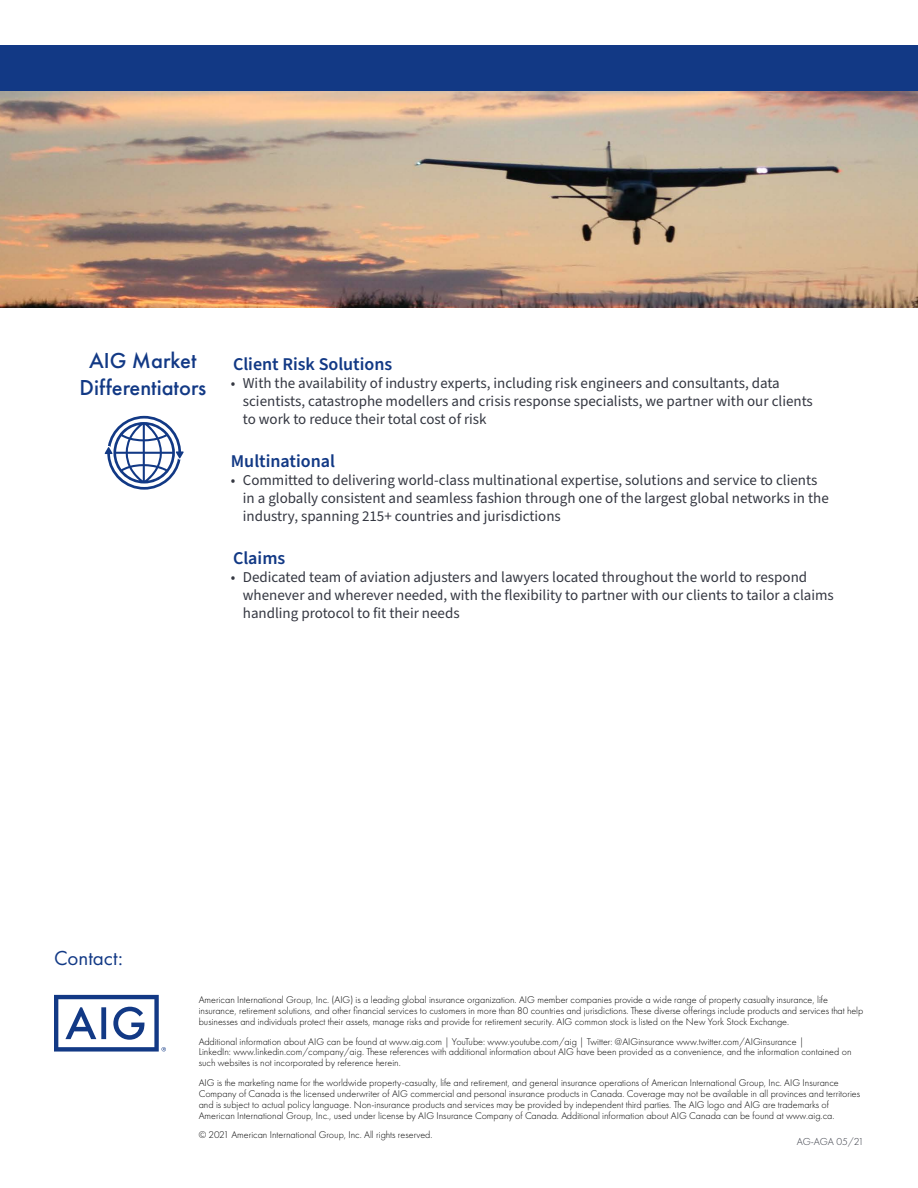
<style>
.page{position:relative;width:918px;height:1188px;background:#fff}
.page>*{position:absolute;margin:0;border:0;box-sizing:border-box;transform-origin:0 0}
.t1{font:500 22.5px/27px "Futura PT";color:#123985;text-align:center}
.t2{font:21px "Futura PT";color:#123985}
.t3{font:600 18px "Source Sans Pro";color:#123985}
.t4{font:15px/18px "Source Sans Pro";color:#343741}
.t5{font:300 10.5px "Futura PT";letter-spacing:-.02em;color:#343741}
.t6{font:300 10.2px/10.8px "Futura PT";color:#000}
</style>
<div class="page">
<img style="left:0;top:90px;width:918px;height:218px">
<div style="left:0;top:45px;width:918px;height:45px;background:#123985"></div>
<svg style="left:105px;top:416px;width:79px;height:74px"></svg>
<svg style="left:54px;top:995px;width:112px;height:57px"></svg>
<h1 class="t1" style="left:80px;top:347px;width:128px">AIG Market<br>Differentiators</h1>
<h3 class="t3" style="left:233px;top:352px;width:161px">Client Risk Solutions</h3>
<h3 class="t4" style="left:243px;top:374px;width:572px;text-indent:-12px">• With the availability of industry experts, including risk engineers and consultants, data scientists, catastrophe modellers and crisis response specialists, we partner with our clients to work to reduce their total cost of risk</h3>
<h3 class="t3" style="left:231px;top:449px;width:106px">Multinational</h3>
<p class="t4" style="left:243px;top:471px;width:587px;text-indent:-12px">• Committed to delivering world-class multinational expertise, solutions and service to clients in a globally consistent and seamless fashion through one of the largest global networks in the industry, spanning 215+ countries and jurisdictions</p>
<h3 class="t3" style="left:233px;top:546px;width:54px">Claims</h3>
<h3 class="t4" style="left:243px;top:568px;width:593px;text-indent:-12px">• Dedicated team of aviation adjusters and lawyers located throughout the world to respond whenever and wherever needed, with the flexibility to partner with our clients to tailor a claims handling protocol to fit their needs</h3>
<h2 class="t2" style="left:54px;top:945px;width:70px">Contact:</h2>
<p class="t6" style="left:199px;top:994px;width:666px">American International Group, Inc. (AIG) is a leading global insurance organization. AIG member companies provide a wide range of property casualty insurance, life insurance, retirement solutions, and other financial services to customers in more than 80 countries and jurisdictions. These diverse offerings include products and services that help businesses and individuals protect their assets, manage risks and provide for retirement security. AIG common stock is listed on the New York Stock Exchange.</p>
<p class="t6" style="left:199px;top:1036px;width:654px">Additional information about AIG can be found at www.aig.com | YouTube: www.youtube.com/aig | Twitter: @AIGinsurance www.twitter.com/AIGinsurance |<br>LinkedIn: www.linkedin.com/company/aig. These references with additional information about AIG have been provided as a convenience, and the information contained on such websites is not incorporated by reference herein.</p>
<p class="t6" style="left:199px;top:1077px;width:663px">AIG is the marketing name for the worldwide property-casualty, life and retirement, and general insurance operations of American International Group, Inc. AIG Insurance Company of Canada is the licensed underwriter of AIG commercial and personal insurance products in Canada. Coverage may not be available in all provinces and territories and is subject to actual policy language. Non-insurance products and services may be provided by independent third parties. The AIG logo and AIG are trademarks of American International Group, Inc., used under license by AIG Insurance Company of Canada. Additional information about AIG Canada can be found at www.aig.ca.</p>
<p class="t6" style="left:199px;top:1130px;width:235px">© 2021 American International Group, Inc. All rights reserved.</p>
<p class="t5" style="left:797px;top:1135px;width:69px">AG-AGA 05/21</p>
</div>
